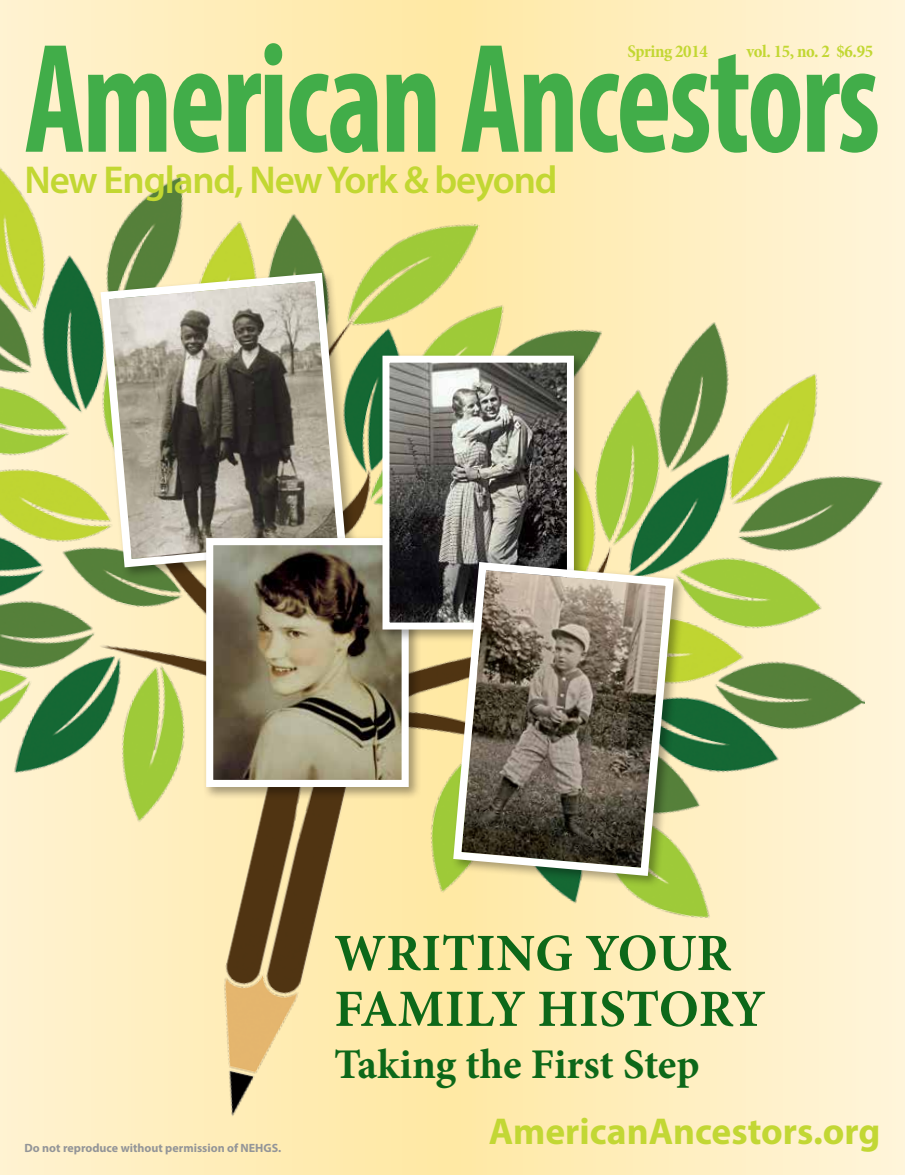
<style>
.page{position:relative;width:905px;height:1175px;background:#fff}
.page>*{position:absolute;margin:0;border:0;box-sizing:border-box;transform-origin:0 0}
.t1{font:700 condensed 157.35px "Myriad Pro";letter-spacing:-.02em;color:#41ad49;scale:.84 1}
.t2{font:700 52.5px/55.8px "Minion Pro";letter-spacing:.01em;color:#0d6819}
.t3{font:700 42.3px "Minion Pro";color:#0d6819}
.t4{font:600 39px "Myriad Pro";letter-spacing:-.03em;color:#c2d732}
.t5{font:700 37.5px "Myriad Pro";color:#c2d734}
.t6{font:700 condensed 18px "Minion Pro";letter-spacing:-.02em;color:#c2d732}
.t7{font:700 12px "Myriad Pro";color:#939598}
</style>
<div class="page">
<div style="left:0;top:0;width:452px;height:1174px;background:linear-gradient(to right,#fff2d1,#ffe8a2)"></div>
<div style="left:453px;top:0;width:451px;height:1174px;background:linear-gradient(to right,#ffe9a4,#fff5db)"></div>
<img style="left:0;top:114px;width:904px;height:1060px">
<div style="left:98px;top:270px;width:260px;height:310px;background:#000;opacity:.35"></div>
<svg style="left:96px;top:269px;width:254px;height:302px;background:#9e9b87"></svg>
<div style="left:203px;top:534px;width:218px;height:265px;background:#000;opacity:.35"></div>
<svg style="left:202px;top:534px;width:210px;height:256px;background:#8c836d"></svg>
<div style="left:379px;top:352px;width:208px;height:290px;background:#000;opacity:.35"></div>
<svg style="left:379px;top:352px;width:198px;height:281px;background:#6f7068"></svg>
<div style="left:450px;top:559px;width:236px;height:329px;background:#000;opacity:.35"></div>
<svg style="left:449px;top:558px;width:229px;height:322px;background:#85806a"></svg>
<h1 class="t1" style="left:25px;top:1px;width:1020px">American Ancestors</h1>
<h3 class="t6" style="left:627px;top:38px;width:82px">Spring 2014</h3>
<h3 class="t6" style="left:746px;top:38px;width:128px">vol. 15, no. 2 $6.95</h3>
<h3 class="t4" style="left:25px;top:155px;width:534px">New England, New York &amp; beyond</h3>
<p class="t7" style="left:25px;top:1140px;width:258px">Do not reproduce without permission of NEHGS.</p>
<h2 class="t2" style="left:334px;top:924px;width:431px">WRITING YOUR<br>FAMILY HISTORY</h2>
<h3 class="t3" style="left:334px;top:1035px;width:367px">TAKING THE FIRST STEP</h3>
<h3 class="t5" style="left:489px;top:1106px;width:393px">AmericanAncestors.org</h3>
</div>
